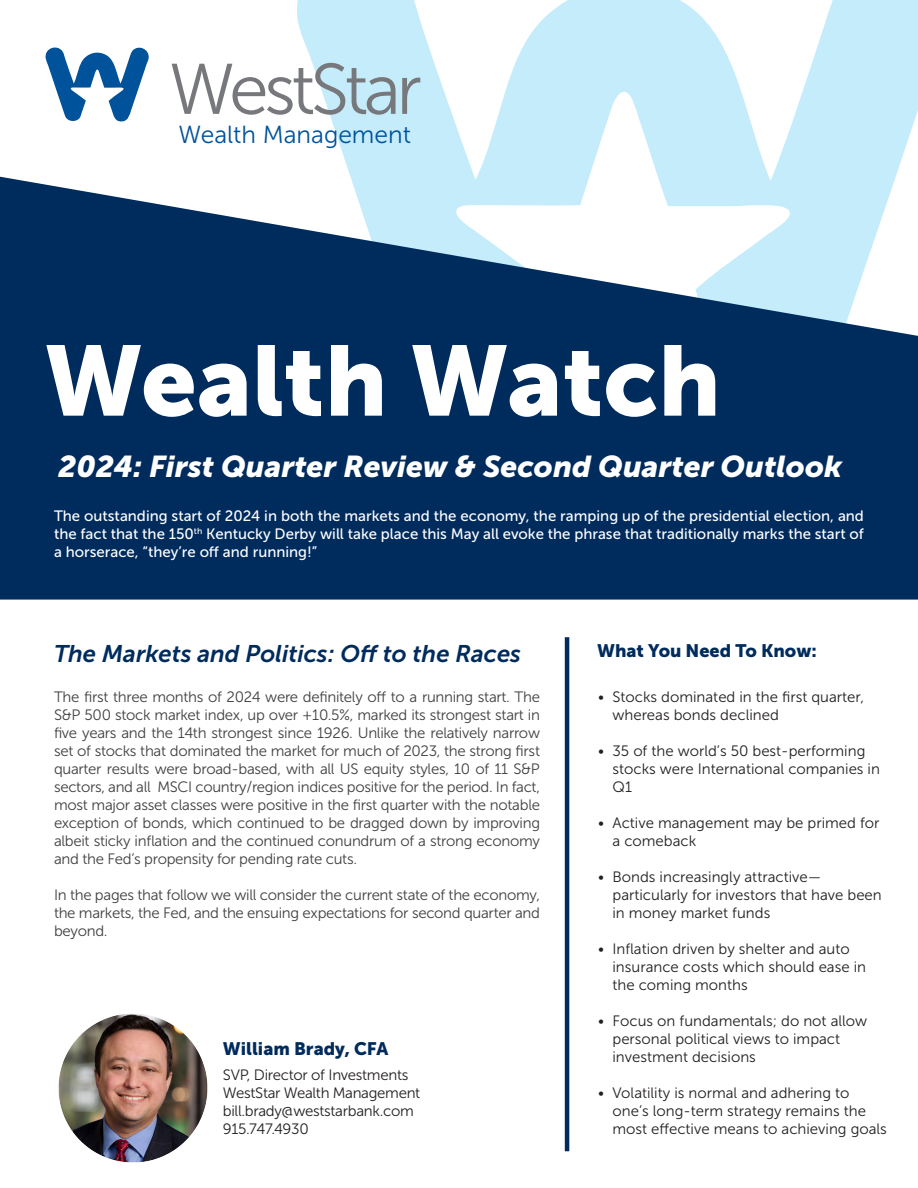
<style>
.page{position:relative;width:918px;height:1188px;background:#fff}
.page>*{position:absolute;margin:0;border:0;box-sizing:border-box;transform-origin:0 0}
.t1{font:98.85px "Museo Sans 900";color:#fff}
.t2{font:italic 30px "Museo Sans 900";color:#fff}
.t3{font:24.6px "Museo Sans 300";color:#00539b}
.t4{font:italic 24px "Museo Sans 700";color:#002b5d}
.t5{font:18px "Museo Sans 900";color:#002b5d}
.t6{font:15px/18px "Museo Sans 300";letter-spacing:-.02em;color:#404042;text-align:justify}
.t7{font:15px/18px "Museo Sans 300";color:#231f20}
.t8{font:15px/18px "Museo Sans 500";color:#fff;text-align:justify}
.t9{font:15px/18px "Museo Sans 300";letter-spacing:-.02em;color:#231f20}
</style>
<div class="page">
<svg style="left:297px;top:0;width:621px;height:177px;fill:#c5ecfb"></svg>
<svg style="left:0;top:177px;width:918px;height:423px;fill:#002b5d"></svg>
<img style="left:58px;top:1014px;width:150px;height:149px">
<hr style="left:565px;top:637px;width:4px;height:514px;background:#002b5d">
<svg style="left:46px;top:48px;width:103px;height:74px"></svg>
<svg style="left:172px;top:63px;width:224px;height:52px"></svg>
<svg style="left:402px;top:78px;width:18px;height:36px"></svg>
<h3 class="t3" style="left:178px;top:121px;width:234px">Wealth Management</h3>
<h1 class="t1" style="left:44px;top:325px;width:678px">Wealth Watch</h1>
<h2 class="t2" style="left:58px;top:450px;width:785px">2024: First Quarter Review &amp; Second Quarter Outlook</h2>
<p class="t8" style="left:54px;top:507px;width:812px">The outstanding start of 2024 in both the markets and the economy, the ramping up of the presidential election, and the fact that the 150<sup>th</sup> Kentucky Derby will take place this May all evoke the phrase that traditionally marks the start of a horserace, “they’re off and running!”</p>
<h3 class="t4" style="left:54px;top:640px;width:469px">The Markets and Politics: Off to the Races</h3>
<p class="t6" style="left:54px;top:688px;width:488px">The first three months of 2024 were definitely off to a running start. The S&amp;P 500 stock market index, up over +10.5%, marked its strongest start in five years and the 14th strongest since 1926. Unlike the relatively narrow set of stocks that dominated the market for much of 2023, the strong first quarter results were broad-based, with all US equity styles, 10 of 11 S&amp;P sectors, and all MSCI country/region indices positive for the period. In fact, most major asset classes were positive in the first quarter with the notable exception of bonds, which continued to be dragged down by improving albeit sticky inflation and the continued conundrum of a strong economy and the Fed’s propensity for pending rate cuts.</p>
<p class="t6" style="left:54px;top:886px;width:488px">In the pages that follow we will consider the current state of the economy, the markets, the Fed, and the ensuing expectations for second quarter and beyond.</p>
<p class="t5" style="left:223px;top:1039px;width:167px">William Brady, CFA</p>
<p class="t9" style="left:223px;top:1066px;width:199px">SVP, Director of Investments<br>WestStar Wealth Management bill.brady@weststarbank.com<br>915.747.4930</p>
<p class="t5" style="left:597px;top:641px;width:221px">What You Need To Know:</p>
<p class="t7" style="left:612px;top:688px;width:253px;text-indent:-14px">• Stocks dominated in the first quarter, whereas bonds declined</p>
<p class="t7" style="left:612px;top:742px;width:269px;text-indent:-14px">• 35 of the world’s 50 best-performing stocks were International companies in<br>Q1</p>
<p class="t7" style="left:612px;top:814px;width:269px;text-indent:-14px">• Active management may be primed for a comeback</p>
<p class="t7" style="left:612px;top:868px;width:271px;text-indent:-14px">• Bonds increasingly attractive— particularly for investors that have been in money market funds</p>
<p class="t7" style="left:612px;top:940px;width:255px;text-indent:-14px">• Inflation driven by shelter and auto insurance costs which should ease in the coming months</p>
<p class="t7" style="left:612px;top:1012px;width:256px;text-indent:-14px">• Focus on fundamentals; do not allow personal political views to impact investment decisions</p>
<p class="t7" style="left:612px;top:1084px;width:276px;text-indent:-14px">• Volatility is normal and adhering to one’s long-term strategy remains the most effective means to achieving goals</p>
</div>
